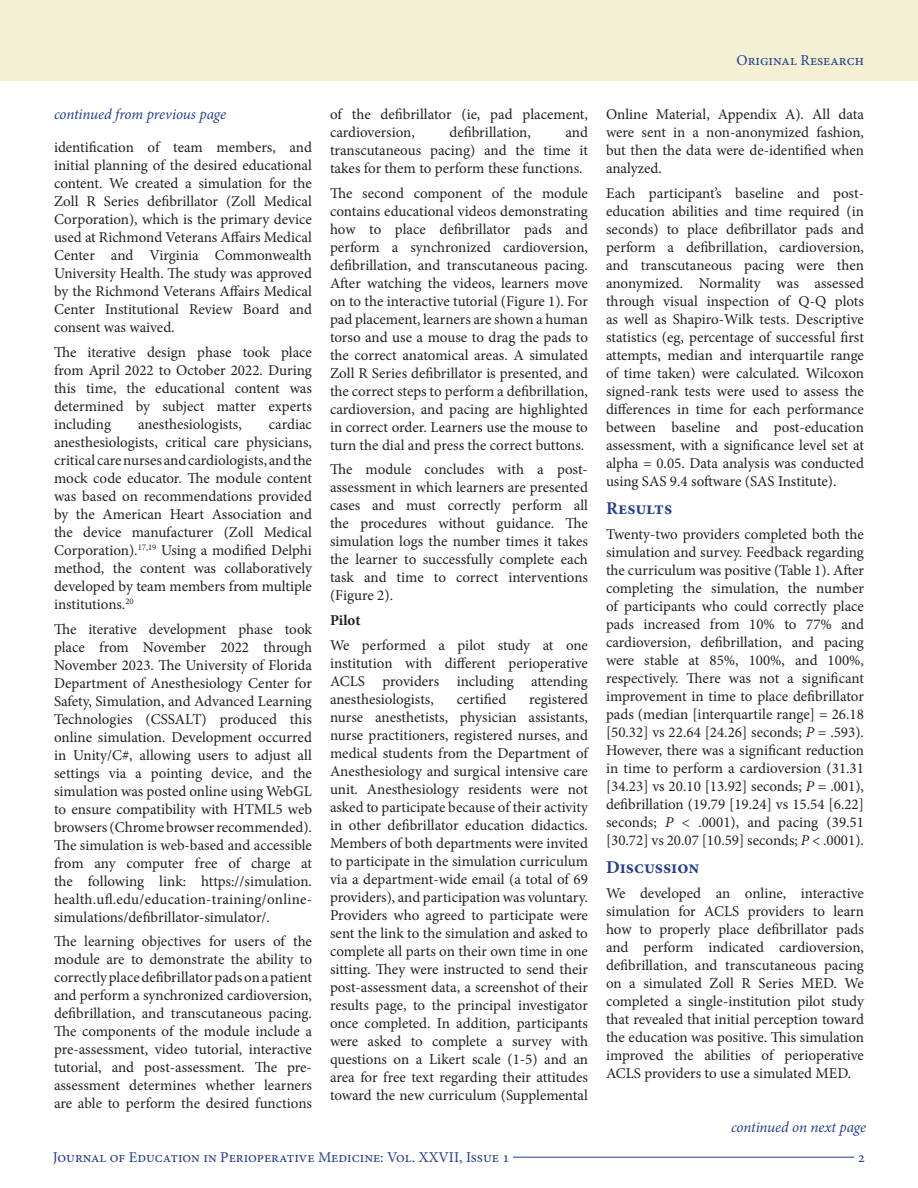
<style>
.page{position:relative;width:918px;height:1188px;background:#fff}
.page>*{position:absolute;margin:0;border:0;box-sizing:border-box;transform-origin:0 0}
.Section_Headings{font:700 18px "Minion Pro";color:#253f8e}
.t1{font:15px/18px "Minion Pro";letter-spacing:-.005em;color:#231f20;text-align:justify}
.t2{font:15px "Minion Pro";color:#253f8e}
.t3{font:italic 15px "Minion Pro";letter-spacing:-.01em;color:#253f8e}
.t4{font:700 15px "Minion Pro";color:#231f20}
.s1{font-style:italic}
</style>
<div class="page">
<hr style="left:513px;top:1157px;width:341px;height:1px;background:#253f8e">
<div style="left:0;top:0;width:918px;height:81px;background:#f3f0d3"></div>
<p class="t3" style="left:54px;top:104px;width:174px">continued from previous page</p>
<p class="t1" style="left:54px;top:139px;width:260px">identification of team members, and initial planning of the desired educational content. We created a simulation for the Zoll R Series defibrillator (Zoll Medical Corporation), which is the primary device used at Richmond Veterans Affairs Medical Center and Virginia Commonwealth University Health. The study was approved by the Richmond Veterans Affairs Medical Center Institutional Review Board and consent was waived.</p>
<p class="t1" style="left:54px;top:343px;width:260px">The iterative design phase took place from April 2022 to October 2022. During this time, the educational content was determined by subject matter experts including</p>
<p class="t1" style="left:54px;top:415px;width:260px;text-indent:215px">cardiac anesthesiologists, critical care physicians, critical care nurses and cardiologists, and the mock code educator. The module content was based on recommendations provided by the American Heart Association and the device manufacturer (Zoll Medical Corporation).<sup>17,19</sup> Using a modified Delphi method, the content was collaboratively developed by team members from multiple institutions.<sup>20</sup></p>
<p class="t1" style="left:54px;top:620px;width:260px">The iterative development phase took place from November 2022 through November 2023. The University of Florida Department of Anesthesiology Center for Safety, Simulation, and Advanced Learning Technologies (CSSALT) produced this online simulation. Development occurred in Unity/C#, allowing users to adjust all settings via a pointing device, and the simulation was posted online using WebGL to ensure compatibility with HTML5 web browsers (Chrome browser recommended).<br>The simulation is web-based and accessible from any computer free of charge at the following link: https://simulation. health.ufl.edu/education-training/online&shy;simulations/defibrillator-simulator/.</p>
<p class="t1" style="left:54px;top:933px;width:260px">The learning objectives for users of the module are to demonstrate the ability to correctly place defibrillator pads on a patient and perform a synchronized cardioversion, defibrillation, and transcutaneous pacing.<br>The components of the module include a pre-assessment, video tutorial, interactive tutorial, and post-assessment. The pre&shy;assessment determines whether learners are able to perform the desired functions</p>
<p class="t1" style="left:138px;top:415px;width:105px">anesthesiologists,</p>
<p class="t2" style="left:737px;top:50px;width:129px">Original Research</p>
<p class="t1" style="left:330px;top:105px;width:259px">of the defibrillator (ie, pad placement, cardioversion,</p>
<p class="t1" style="left:330px;top:123px;width:260px;text-indent:235px">and transcutaneous pacing) and the time it takes for them to perform these functions.</p>
<p class="t1" style="left:330px;top:184px;width:260px">The second component of the module contains educational videos demonstrating how to place defibrillator pads and perform a synchronized cardioversion, defibrillation, and transcutaneous pacing.<br>After watching the videos, learners move on to the interactive tutorial (Figure 1). For pad placement, learners are shown a human torso and use a mouse to drag the pads to the correct anatomical areas. A simulated Zoll R Series defibrillator is presented, and the correct steps to perform a defibrillation, cardioversion, and pacing are highlighted in correct order. Learners use the mouse to turn the dial and press the correct buttons.</p>
<p class="t1" style="left:330px;top:461px;width:260px">The module concludes with a post&shy;assessment in which learners are presented cases and must correctly perform all the procedures without guidance. The simulation logs the number times it takes the learner to successfully complete each task and time to correct interventions (Figure 2).</p>
<p class="t4" style="left:330px;top:610px;width:32px">Pilot</p>
<p class="t1" style="left:330px;top:636px;width:260px">We performed a pilot study at one institution with different perioperative ACLS providers including attending anesthesiologists,</p>
<p class="t1" style="left:450px;top:123px;width:83px">defibrillation,</p>
<p class="t1" style="left:330px;top:690px;width:261px;text-indent:199px">registered nurse anesthetists, physician assistants, nurse practitioners, registered nurses, and medical students from the Department of Anesthesiology and surgical intensive care unit. Anesthesiology residents were not asked to participate because of their activity in other defibrillator education didactics.<br>Members of both departments were invited to participate in the simulation curriculum via a department-wide email (a total of 69 providers), and participation was voluntary.<br>Providers who agreed to participate were sent the link to the simulation and asked to complete all parts on their own time in one sitting. They were instructed to send their post-assessment data, a screenshot of their results page, to the principal investigator once completed. In addition, participants were asked to complete a survey with questions on a Likert scale (1-5) and an area for free text regarding their attitudes toward the new curriculum (Supplemental</p>
<p class="t1" style="left:457px;top:690px;width:51px">certified</p>
<p class="t1" style="left:606px;top:105px;width:260px">Online Material, Appendix A). All data were sent in a non-anonymized fashion, but then the data were de-identified when analyzed.</p>
<p class="t1" style="left:606px;top:184px;width:260px">Each participant’s baseline and post&shy;education abilities and time required (in seconds) to place defibrillator pads and perform a defibrillation, cardioversion, and transcutaneous pacing were then anonymized. Normality was assessed through visual inspection of Q-Q plots as well as Shapiro-Wilk tests. Descriptive statistics (eg, percentage of successful first attempts, median and interquartile range of time taken) were calculated. Wilcoxon signed-rank tests were used to assess the differences in time for each performance between baseline and post-education assessment, with a significance level set at alpha = 0.05. Data analysis was conducted using SAS 9.4 software (SAS Institute).</p>
<p class="Section_Headings" style="left:606px;top:496px;width:68px">Results</p>
<p class="t1" style="left:606px;top:525px;width:260px">Twenty-two providers completed both the simulation and survey. Feedback regarding the curriculum was positive (Table 1). After completing the simulation, the number of participants who could correctly place pads increased from 10% to 77% and cardioversion, defibrillation, and pacing were stable at 85%, 100%, and 100%, respectively. There was not a significant improvement in time to place defibrillator pads (median [interquartile range] = 26.18 [50.32] vs 22.64 [24.26] seconds; <span class="s1">P</span> = .593).<br>However, there was a significant reduction in time to perform a cardioversion (31.31 [34.23] vs 20.10 [13.92] seconds; <span class="s1">P</span> = .001), defibrillation (19.79 [19.24] vs 15.54 [6.22] seconds; <span class="s1">P</span> &lt; .0001), and pacing (39.51 [30.72] vs 20.07 [10.59] seconds; <span class="s1">P</span> &lt; .0001).</p>
<p class="Section_Headings" style="left:606px;top:855px;width:95px">Discussion</p>
<p class="t1" style="left:606px;top:884px;width:260px">We developed an online, interactive simulation for ACLS providers to learn how to properly place defibrillator pads and perform indicated cardioversion, defibrillation, and transcutaneous pacing on a simulated Zoll R Series MED. We completed a single-institution pilot study that revealed that initial perception toward the education was positive. This simulation improved the abilities of perioperative ACLS providers to use a simulated MED.</p>
<p class="t3" style="left:731px;top:1117px;width:137px">continued on next page</p>
<p class="t2" style="left:53px;top:1147px;width:458px">Journal of Education in Perioperative Medicine: Vol. XXVII, Issue 1</p>
<p class="t2" style="left:858px;top:1147px;width:9px">2</p>
</div>
